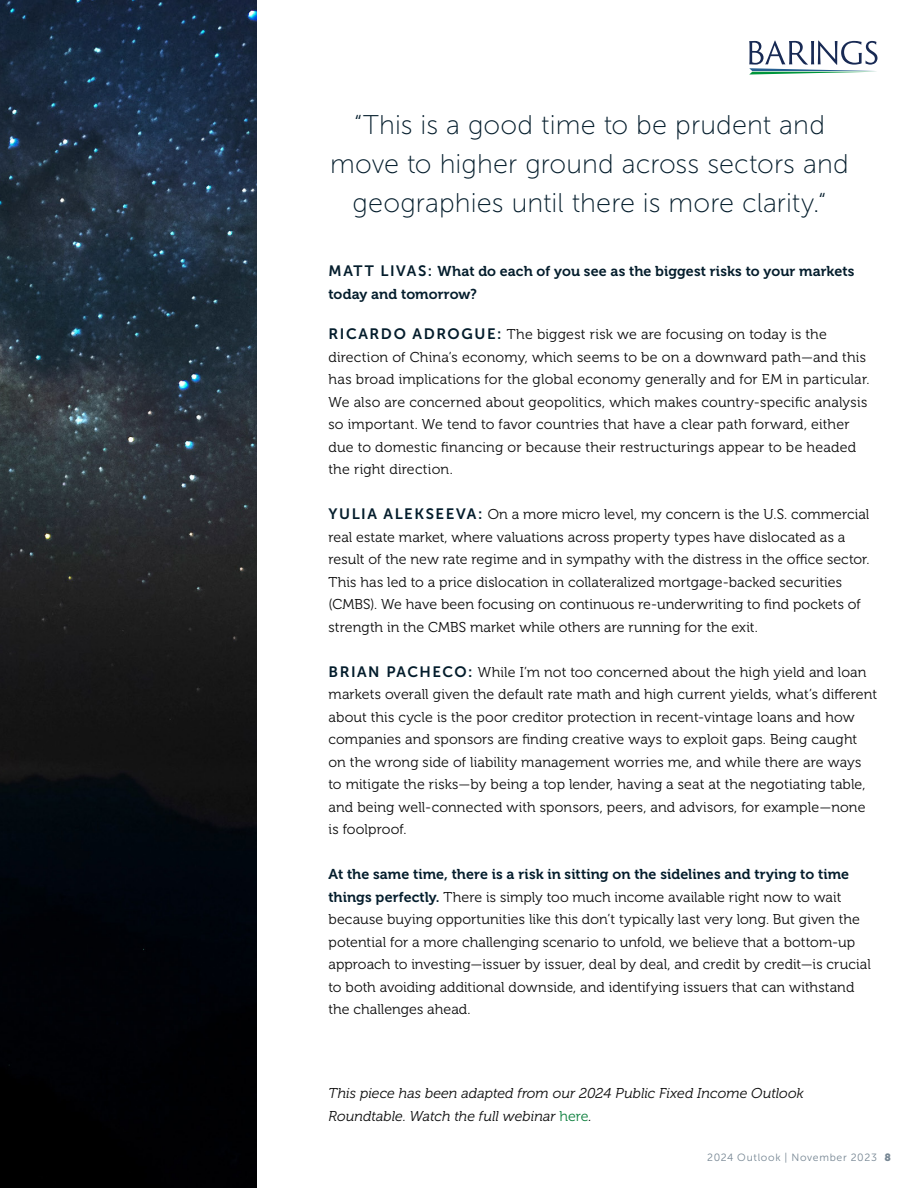
<style>
.page{position:relative;width:918px;height:1188px;background:#fff}
.page>*{position:absolute;margin:0;border:0;box-sizing:border-box;transform-origin:0 0}
.t1{font:27px/39px "Museo Sans 100";letter-spacing:.005em;color:#041d2c;text-align:center}
.t2{font:14.25px/22.5px "Museo 300";letter-spacing:.005em;color:#0d0d0d}
.t3{font:14.25px/22.5px "Museo 700";letter-spacing:.005em;color:#041d2c}
.t4{font:italic 14.25px/22.5px "Museo 300";color:#0d0d0d}
.t5{font:10.5px "Museo Sans 300";letter-spacing:.06em;color:#768693}
.s1{font-family:"Museo Sans 700";font-size:15px}
.s2{font-family:"Museo Sans 700";font-size:15px;color:#041d2c}
.s3{font-family:"Museo 700";color:#041d2c}
.s4{font-style:normal;color:#0d803e}
.s5{font-family:"Museo Sans 900"}
</style>
<div class="page">
<img style="left:0;top:0;width:256px;height:1188px">
<svg style="left:749px;top:40px;width:129px;height:35px"></svg>
<h1 class="t1" style="left:330px;top:105px;width:520px">“This is a good time to be prudent and move to higher ground across sectors and geographies until there is more clarity.“</h1>
<p class="t3" style="left:328px;top:260px;width:528px"><span class="s1">MATT LIVAS:</span> What do each of you see as the biggest risks to your markets today and tomorrow?</p>
<p class="t2" style="left:328px;top:323px;width:543px"><span class="s2">RICARDO ADROGUE:</span> The biggest risk we are focusing on today is the direction of China’s economy, which seems to be on a downward path—and this has broad implications for the global economy generally and for EM in particular.<br>We also are concerned about geopolitics, which makes country-specific analysis so important. We tend to favor countries that have a clear path forward, either due to domestic financing or because their restructurings appear to be headed the right direction.</p>
<p class="t2" style="left:328px;top:503px;width:543px"><span class="s2">YULIA ALEKSEEVA:</span> On a more micro level, my concern is the U.S. commercial real estate market, where valuations across property types have dislocated as a result of the new rate regime and in sympathy with the distress in the office sector.<br>This has led to a price dislocation in collateralized mortgage-backed securities (CMBS). We have been focusing on continuous re-underwriting to find pockets of strength in the CMBS market while others are running for the exit.</p>
<p class="t2" style="left:328px;top:661px;width:550px"><span class="s2">BRIAN PACHECO:</span> While I’m not too concerned about the high yield and loan markets overall given the default rate math and high current yields, what’s different about this cycle is the poor creditor protection in recent-vintage loans and how companies and sponsors are finding creative ways to exploit gaps. Being caught on the wrong side of liability management worries me, and while there are ways to mitigate the risks—by being a top lender, having a seat at the negotiating table, and being well-connected with sponsors, peers, and advisors, for example—none is foolproof.</p>
<p class="t3" style="left:328px;top:863px;width:522px">At the same time, there is a risk in sitting on the sidelines and trying to time</p>
<p class="t2" style="left:328px;top:886px;width:544px"><span class="s3">things perfectly.</span> There is simply too much income available right now to wait because buying opportunities like this don’t typically last very long. But given the potential for a more challenging scenario to unfold, we believe that a bottom-up approach to investing—issuer by issuer, deal by deal, and credit by credit—is crucial to both avoiding additional downside, and identifying issuers that can withstand the challenges ahead.</p>
<p class="t4" style="left:328px;top:1082px;width:477px">This piece has been adapted from our 2024 Public Fixed Income Outlook<br>Roundtable. Watch the full webinar <span class="s4">here</span>.</p>
<p class="t5" style="left:707px;top:1152px;width:185px">2024 Outlook | November 2023 <span class="s5">8</span></p>
</div>
